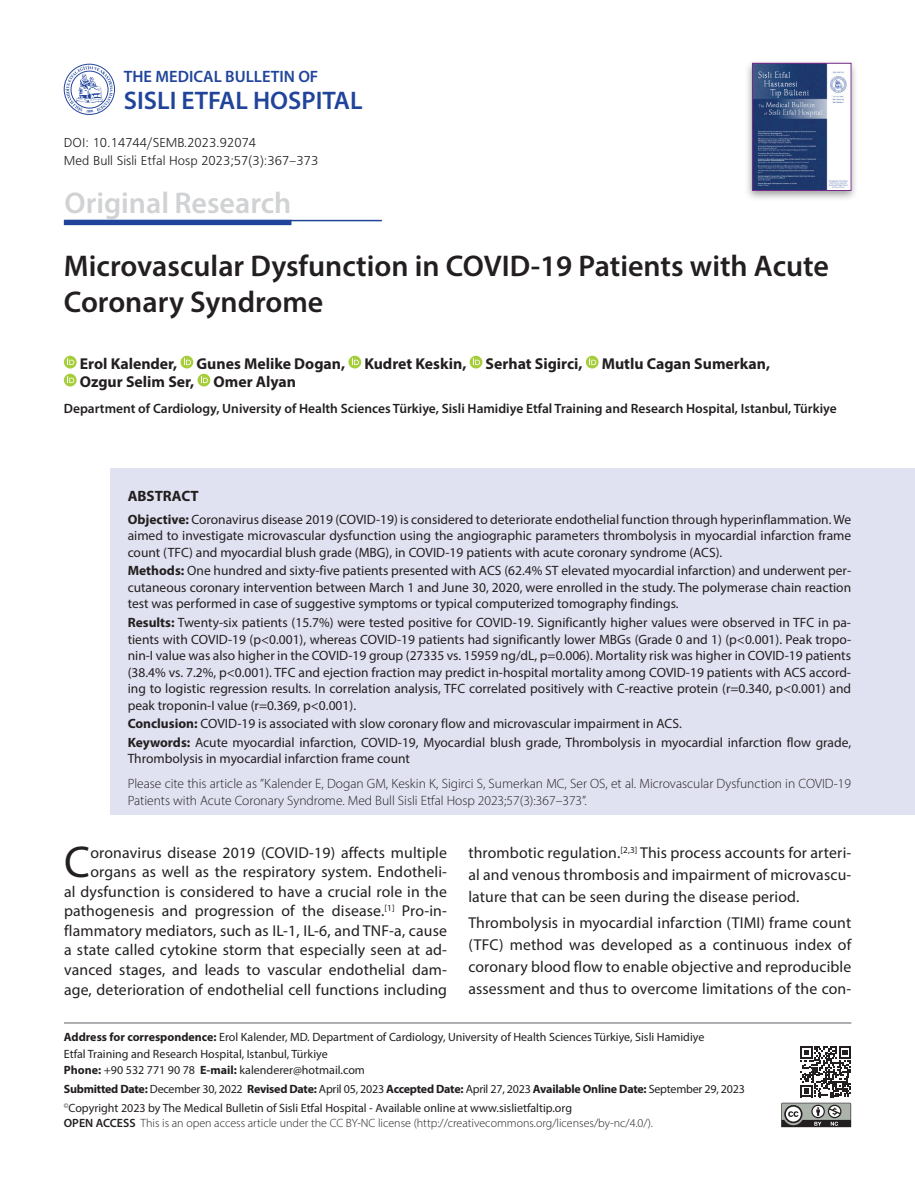
<style>
.page{position:relative;width:915px;height:1191px;background:#fff}
.page>*{position:absolute;margin:0;border:0;box-sizing:border-box;transform-origin:0 0}
.t1{font:44.7px "Myriad Pro";color:#231f20}
.t2{font:600 30px/36px "Myriad Pro";color:#231f20}
.t3{font:600 30px "Myriad Pro";color:#d1d2d4}
.t4{font:600 25.5px "Myriad Pro";color:#21449b}
.t5{font:600 16.5px "Myriad Pro";color:#21449b}
.t6{font:15.75px/19.5px "Myriad Pro";letter-spacing:.01em;color:#231f20;text-align:justify}
.t7{font:700 15.75px/18px "Myriad Pro";color:#231f20}
.t8{font:700 15px "Myriad Pro";color:#231f20}
.t9{font:13.5px/16.5px "Myriad Pro";color:#231f20;text-align:justify}
.t10{font:300 13.5px/16.5px "Myriad Pro";color:#231f20}
.t11{font:600 13.5px "Myriad Pro";color:#231f20}
.t12{font:13.5px/18px "Frugal Normal Tr";color:#231f20}
.t13{font:12px/16.5px "Myriad Pro";color:#231f20}
.t14{font:300 12px "Myriad Pro";color:#231f20}
.s1{font-weight:700}
.s2{font-weight:600}
</style>
<div class="page">
<hr style="left:64px;top:1022px;width:787px;height:1px;background:#939598">
<div style="left:744px;top:59px;width:114px;height:143px;background:#231f20;opacity:.43"></div>
<img style="left:754px;top:65px;width:94px;height:124px">
<div style="left:752px;top:63px;width:98px;height:128px;border:1px solid #782a89"></div>
<div style="left:64px;top:64px;width:51px;height:51px;border:1px solid #21449b;border-radius:50%"></div>
<svg style="left:65px;top:66px;width:48px;height:47px"></svg>
<svg style="left:781px;top:1046px;width:69px;height:81px"></svg>
<hr style="left:65px;top:220px;width:317px;height:1px;background:#21449b">
<div style="left:64px;top:220px;width:227px;height:5px;background:#21449b"></div>
<div style="left:111px;top:468px;width:803px;height:45px;background:#e1e2f1"></div>
<div style="left:111px;top:492px;width:803px;height:76px;background:#e1e2f1"></div>
<div style="left:111px;top:544px;width:803px;height:76px;background:#e1e2f1"></div>
<div style="left:111px;top:595px;width:803px;height:126px;background:#e1e2f1"></div>
<div style="left:111px;top:715px;width:803px;height:60px;background:#e1e2f1"></div>
<div style="left:111px;top:757px;width:803px;height:57px;background:#e1e2f1"></div>
<svg style="left:64px;top:356px;width:13px;height:12px"></svg>
<svg style="left:67px;top:358px;width:7px;height:7px"></svg>
<div style="left:180px;top:356px;width:13px;height:12px;background:#a6ce3b;border-radius:50%"></div>
<svg style="left:184px;top:358px;width:7px;height:7px"></svg>
<svg style="left:348px;top:356px;width:13px;height:12px"></svg>
<svg style="left:352px;top:358px;width:7px;height:7px"></svg>
<div style="left:469px;top:356px;width:13px;height:12px;background:#a6ce3b;border-radius:50%"></div>
<svg style="left:473px;top:358px;width:7px;height:7px"></svg>
<svg style="left:585px;top:356px;width:13px;height:12px"></svg>
<svg style="left:589px;top:358px;width:7px;height:7px"></svg>
<svg style="left:64px;top:374px;width:13px;height:12px"></svg>
<svg style="left:67px;top:376px;width:7px;height:7px"></svg>
<svg style="left:197px;top:374px;width:13px;height:12px"></svg>
<svg style="left:201px;top:376px;width:7px;height:7px"></svg>
<p class="t5" style="left:124px;top:66px;width:196px">THE MEDICAL BULLETIN OF</p>
<h3 class="t4" style="left:124px;top:84px;width:240px">SISLI ETFAL HOSPITAL</h3>
<p class="t12" style="left:64px;top:133px;width:256px">DOI: 10.14744/SEMB.2023.92074<br>Med Bull Sisli Etfal Hosp 2023;57(3):367–373</p>
<h2 class="t3" style="left:65px;top:184px;width:228px">Original Research</h2>
<h2 class="t2" style="left:64px;top:247px;width:766px">Microvascular Dysfunction in COVID-19 Patients with Acute<br>Coronary Syndrome</h2>
<p class="t7" style="left:80px;top:354px;width:691px">Erol Kalender, Gunes Melike Dogan, Kudret Keskin, Serhat Sigirci, Mutlu Cagan Sumerkan,<br>Ozgur Selim Ser, Omer Alyan</p>
<p class="t11" style="left:64px;top:400px;width:774px">Department of Cardiology, University of Health Sciences Türkiye, Sisli Hamidiye Etfal Training and Research Hospital, Istanbul, Türkiye</p>
<p class="t8" style="left:128px;top:486px;width:73px">ABSTRACT</p>
<p class="t9" style="left:128px;top:511px;width:724px"><span class="s1">Objective:</span> Coronavirus disease 2019 (COVID-19) is considered to deteriorate endothelial function through hyperinflammation. We aimed to investigate microvascular dysfunction using the angiographic parameters thrombolysis in myocardial infarction frame count (TFC) and myocardial blush grade (MBG), in COVID-19 patients with acute coronary syndrome (ACS).</p>
<p class="t9" style="left:128px;top:562px;width:724px"><span class="s1">Methods:</span> One hundred and sixty-five patients presented with ACS (62.4% ST elevated myocardial infarction) and underwent per&shy;cutaneous coronary intervention between March 1 and June 30, 2020, were enrolled in the study. The polymerase chain reaction test was performed in case of suggestive symptoms or typical computerized tomography findings.</p>
<p class="t9" style="left:128px;top:614px;width:724px"><span class="s1">Results:</span> Twenty-six patients (15.7%) were tested positive for COVID-19. Significantly higher values were observed in TFC in pa&shy;tients with COVID-19 (p&lt;0.001), whereas COVID-19 patients had significantly lower MBGs (Grade 0 and 1) (p&lt;0.001). Peak tropo&shy;nin-I value was also higher in the COVID-19 group (27335 vs. 15959 ng/dL, p=0.006). Mortality risk was higher in COVID-19 patients (38.4% vs. 7.2%, p&lt;0.001). TFC and ejection fraction may predict in-hospital mortality among COVID-19 patients with ACS accord&shy;ing to logistic regression results. In correlation analysis, TFC correlated positively with C-reactive protein (r=0.340, p&lt;0.001) and peak troponin-I value (r=0.369, p&lt;0.001).</p>
<p class="t9" style="left:128px;top:714px;width:724px;line-height:18.6px"><span class="s1">Conclusion:</span> COVID-19 is associated with slow coronary flow and microvascular impairment in ACS.<br><span class="s1">Keywords:</span> Acute myocardial infarction, COVID-19, Myocardial blush grade, Thrombolysis in myocardial infarction flow grade,</p>
<p class="t9" style="left:128px;top:750px;width:284px">Thrombolysis in myocardial infarction frame count</p>
<p class="t10" style="left:128px;top:775px;width:724px">Please cite this article as ”Kalender E, Dogan GM, Keskin K, Sigirci S, Sumerkan MC, Ser OS, et al. Microvascular Dysfunction in COVID-19<br>Patients with Acute Coronary Syndrome. Med Bull Sisli Etfal Hosp 2023;57(3):367–373”.</p>
<p class="t6" style="left:64px;top:842px;width:384px;text-align:right">oronavirus disease 2019 (COVID-19) affects multiple organs as well as the respiratory system. Endotheli-<br>al dysfunction is considered to have a crucial role in the pathogenesis and progression of the disease.<sup>[1]</sup> Pro-in&shy;flammatory mediators, such as IL-1, IL-6, and TNF-a, cause a state called cytokine storm that especially seen at ad&shy;vanced stages, and leads to vascular endothelial dam&shy;age, deterioration of endothelial cell functions including</p>
<p class="t6" style="left:468px;top:841px;width:384px;line-height:22px">thrombotic regulation.<sup>[2,3]</sup> This process accounts for arteri&shy;al and venous thrombosis and impairment of microvascu&shy;lature that can be seen during the disease period.</p>
<h1 class="t1" style="left:64px;top:835px;width:27px">C</h1>
<p class="t6" style="left:468px;top:911px;width:384px;line-height:22px">Thrombolysis in myocardial infarction (TIMI) frame count (TFC) method was developed as a continuous index of coronary blood flow to enable objective and reproducible assessment and thus to overcome limitations of the con-</p>
<p class="t13" style="left:64px;top:1028px;width:642px"><span class="s1">Address for correspondence:</span> Erol Kalender, MD. Department of Cardiology, University of Health Sciences Türkiye, Sisli Hamidiye<br>Etfal Training and Research Hospital, Istanbul, Türkiye<br><span class="s1">Phone:</span> +90 532 771 90 78 <span class="s1">E-mail:</span> kalenderer@hotmail.com</p>
<p class="t13" style="left:64px;top:1079px;width:682px;line-height:18.6px"><span class="s1">Submitted Date:</span> December 30, 2022 <span class="s1">Revised Date:</span> April 05, 2023 <span class="s1">Accepted Date:</span> April 27, 2023 <span class="s1">Available Online Date:</span> September 29, 2023 <sup>©</sup>Copyright 2023 by The Medical Bulletin of Sisli Etfal Hospital - Available online at www.sislietfaltip.org</p>
<p class="t14" style="left:64px;top:1116px;width:590px"><span class="s2">OPEN ACCESS</span> This is an open access article under the CC BY-NC license (http://creativecommons.org/licenses/by-nc/4.0/).</p>
</div>
